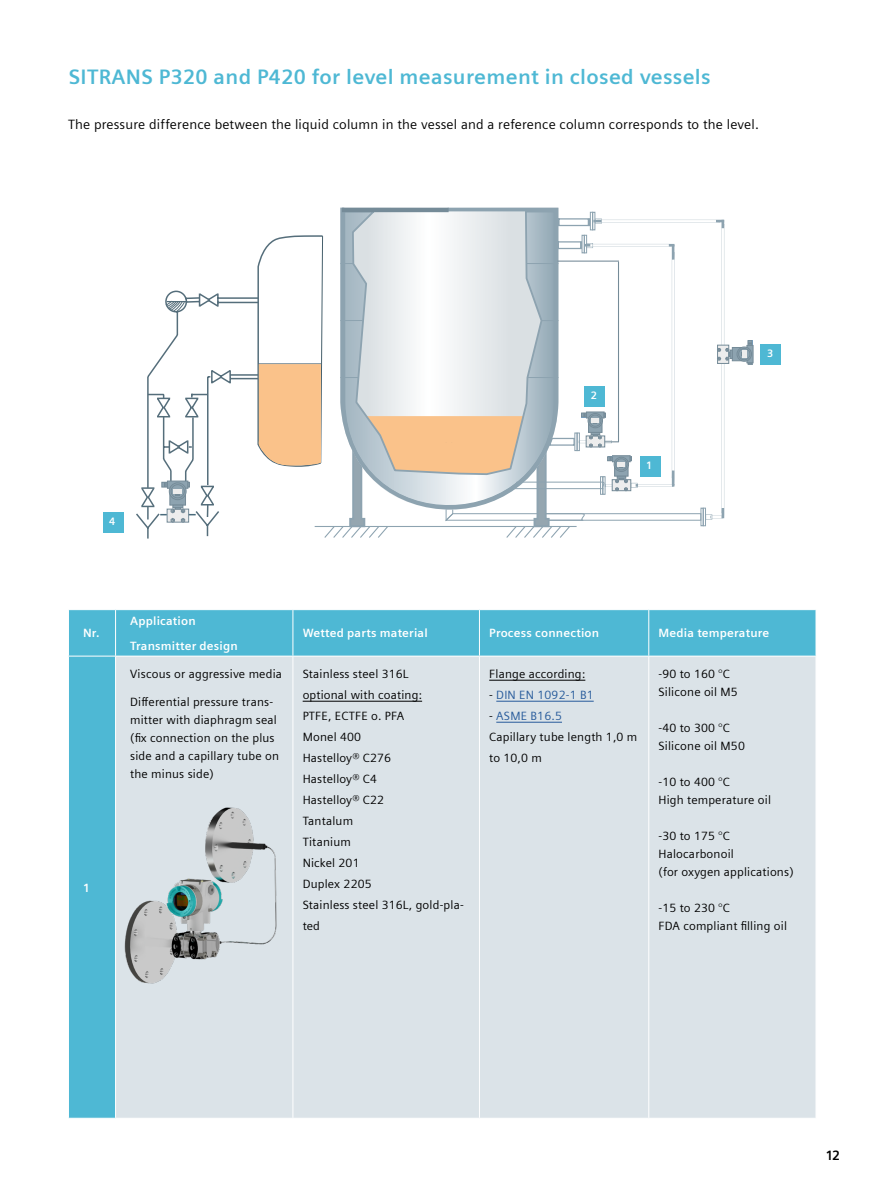
<style>
.page{position:relative;width:893px;height:1191px;background:#fff}
.page>*{position:absolute;margin:0;border:0;box-sizing:border-box;transform-origin:0 0}
.t1{font:700 21px "Siemens Sans";letter-spacing:.015em;color:#4eb8d4}
.t2{font:13.5px "Siemens Sans";letter-spacing:.015em;color:#000}
.t3{font:700 13.5px "Siemens Sans";color:#000}
.t4{font:12px/21px "Siemens Sans";letter-spacing:.015em;color:#000}
.t5{font:700 12px/25.3px "Siemens Sans";letter-spacing:.015em;color:#fff}
.t6{font:12px "Siemens Sans";letter-spacing:.015em;color:#275b9b}
.t7{font:700 10.8px "Siemens Sans";color:#fff}
.s1{color:#000}
.s2{color:#275b9b}
</style>
<div class="page">
<div style="left:761px;top:344px;width:20px;height:20px;background:#4eb8d4"></div>
<div style="left:69px;top:610px;width:747px;height:507px;background:#4eb8d4"></div>
<div style="left:116px;top:656px;width:700px;height:461px;background:#dbe3e8"></div>
<hr style="left:115px;top:610px;width:1px;height:45px;background:#fff">
<hr style="left:292px;top:610px;width:1px;height:45px;background:#fff">
<hr style="left:479px;top:610px;width:1px;height:45px;background:#fff">
<hr style="left:648px;top:610px;width:1px;height:45px;background:#fff">
<hr style="left:115px;top:656px;width:1px;height:461px;background:#fff">
<hr style="left:293px;top:655px;width:186px;height:1px;background:#fff">
<hr style="left:292px;top:656px;width:1px;height:461px;background:#fff">
<hr style="left:479px;top:655px;width:170px;height:1px;background:#fff">
<hr style="left:479px;top:656px;width:1px;height:461px;background:#fff">
<hr style="left:649px;top:655px;width:167px;height:1px;background:#fff">
<hr style="left:648px;top:656px;width:1px;height:461px;background:#fff">
<hr style="left:68px;top:655px;width:48px;height:1px;background:#fff">
<hr style="left:116px;top:655px;width:177px;height:1px;background:#fff">
<hr style="left:303px;top:701px;width:119px;height:1px;background:#000">
<hr style="left:489px;top:680px;width:96px;height:1px;background:#000">
<hr style="left:496px;top:701px;width:98px;height:1px;background:#275b9b">
<hr style="left:496px;top:722px;width:66px;height:1px;background:#275b9b">
<img style="left:117px;top:803px;width:176px;height:197px">
<div style="left:746px;top:345px;width:7px;height:18px;background:#8298a5;border:1px solid #758b98"></div>
<div style="left:592px;top:212px;width:3px;height:18px;border:1px solid #8da3b0"></div>
<div style="left:590px;top:212px;width:3px;height:18px;border:1px solid #8da3b0"></div>
<svg style="left:340px;top:208px;width:218px;height:10px"></svg>
<hr style="left:342px;top:208px;width:107px;height:4px;background:#758b98">
<div style="left:103px;top:512px;width:21px;height:21px;background:#4eb8d4"></div>
<svg style="left:136px;top:218px;width:616px;height:321px"></svg>
<h1 class="t1" style="left:69px;top:61px;width:643px">SITRANS P320 and P420 for level measurement in closed vessels</h1>
<p class="t2" style="left:68px;top:114px;width:692px">The pressure difference between the liquid column in the vessel and a reference column corresponds to the level.</p>
<p class="t7" style="left:109px;top:513px;width:8px">4</p>
<p class="t7" style="left:591px;top:387px;width:8px">2</p>
<p class="t7" style="left:646px;top:457px;width:8px">1</p>
<p class="t7" style="left:767px;top:345px;width:8px">3</p>
<p class="t5" style="left:83px;top:620px;width:18px">Nr.</p>
<p class="t5" style="left:83px;top:874px;width:8px">1</p>
<p class="t5" style="left:130px;top:607px;width:109px">Application<br>Transmitter design</p>
<p class="t4" style="left:130px;top:662px;width:153px">Viscous or aggressive media</p>
<p class="t4" style="left:130px;top:692px;width:150px;line-height:18px">Differential pressure trans&shy;mitter with diaphragm seal (fix connection on the plus side and a capillary tube on the minus side)</p>
<p class="t5" style="left:303px;top:620px;width:127px">Wetted parts material</p>
<p class="t5" style="left:489px;top:620px;width:112px">Process connection</p>
<p class="t5" style="left:658px;top:620px;width:112px">Media temperature</p>
<p class="t4" style="left:303px;top:662px;width:163px">Stainless steel 316L<br>optional with coating:<br>PTFE, ECTFE o. PFA<br>Monel 400<br>Hastelloy® C276<br>Hastelloy® C4<br>Hastelloy® C22<br>Tantalum<br>Titanium<br>Nickel 201<br>Duplex 2205<br>Stainless steel 316L, gold-pla&shy;ted</p>
<p class="t4" style="left:489px;top:662px;width:98px">Flange according:</p>
<p class="t6" style="left:489px;top:686px;width:106px"><span class="s1">-</span> DIN EN 1092-1 B1</p>
<p class="t4" style="left:489px;top:704px;width:150px">- <span class="s2">ASME B16.5<br></span>Capillary tube length 1,0 m to 10,0 m</p>
<p class="t4" style="left:658px;top:664px;width:81px;line-height:18px">-90 to 160 °C<br>Silicone oil M5</p>
<p class="t4" style="left:658px;top:718px;width:88px;line-height:18px">-40 to 300 °C<br>Silicone oil M50</p>
<p class="t4" style="left:658px;top:772px;width:114px;line-height:18px">-10 to 400 °C<br>High temperature oil</p>
<p class="t4" style="left:658px;top:826px;width:137px;line-height:18px">-30 to 175 °C<br>Halocarbonoil<br>(for oxygen applications)</p>
<p class="t4" style="left:658px;top:898px;width:130px;line-height:18px">-15 to 230 °C<br>FDA compliant filling oil</p>
<p class="t3" style="left:826px;top:1145px;width:15px">12</p>
</div>
